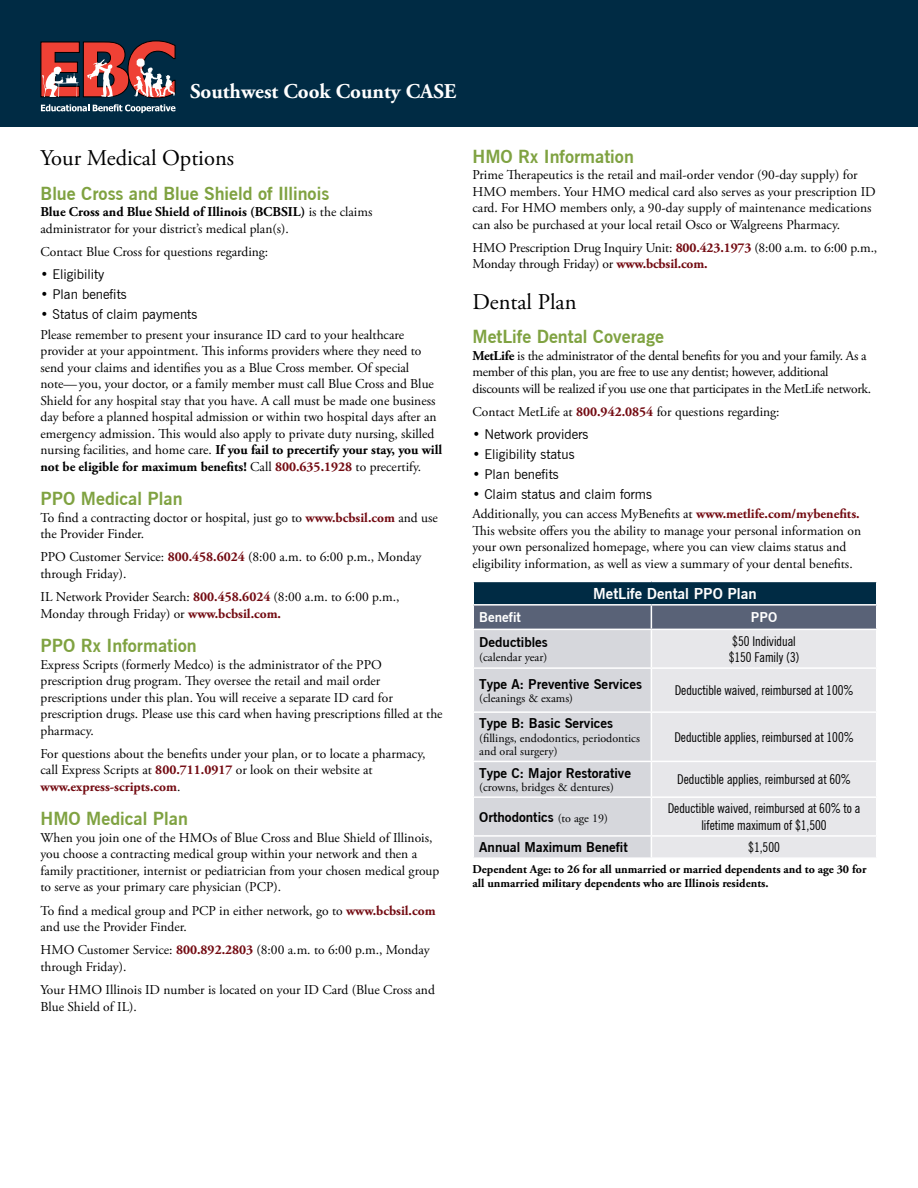
<style>
.page{position:relative;width:918px;height:1188px;background:#fff}
.page>*{position:absolute;margin:0;border:0;box-sizing:border-box;transform-origin:0 0}
.t1{font:22.5px "Adobe Garamond Pro";color:#000}
.t2{font:700 21px "Adobe Garamond Pro";color:#fff}
.t3{font:700 18px "News Gothic BT";color:#7fa241}
.t4{font:700 15px "News Gothic BT";color:#fff}
.t5{font:13.5px/16.5px "Adobe Garamond Pro";color:#000}
.t6{font:13.5px/16.5px "Adobe Garamond Pro";letter-spacing:-.02em;color:#000}
.t7{font:condensed 13.5px/16.5px "News Gothic BT";color:#000}
.t8{font:13.5px "News Gothic BT";color:#000}
.t9{font:700 13.5px "News Gothic BT";color:#000}
.t10{font:700 13.5px "News Gothic BT";color:#fff}
.t11{font:700 12px/13.5px "Adobe Garamond Pro";color:#000}
.t12{font:12px/13.5px "Adobe Garamond Pro";color:#000}
.s1{font-weight:700}
.s2{font-weight:700;color:#730b12}
.s3{font-family:"Adobe Garamond Pro";font-weight:400;font-size:12px}
</style>
<div class="page">
<div style="left:0;top:0;width:918px;height:127px;background:#002b44"></div>
<svg style="left:40px;top:40px;width:136px;height:73px"></svg>
<div style="left:473px;top:581px;width:404px;height:24px;background:#002b44"></div>
<hr style="left:472px;top:581px;width:179px;height:1px;background:#fff">
<hr style="left:472px;top:582px;width:2px;height:22px;background:#fff">
<hr style="left:651px;top:581px;width:227px;height:1px;background:#fff">
<hr style="left:876px;top:582px;width:2px;height:22px;background:#fff">
<hr style="left:472px;top:604px;width:179px;height:2px;background:#fff">
<hr style="left:651px;top:604px;width:227px;height:2px;background:#fff">
<svg style="left:473px;top:605px;width:404px;height:252px;background:#d4d5db"></svg>
<hr style="left:876px;top:837px;width:2px;height:20px;background:#fff">
<h2 class="t2" style="left:190px;top:80px;width:268px">Southwest Cook County CASE</h2>
<h1 class="t1" style="left:40px;top:145px;width:195px">Your Medical Options</h1>
<h3 class="t3" style="left:40px;top:183px;width:290px">Blue Cross and Blue Shield of Illinois</h3>
<p class="t5" style="left:40px;top:204px;width:333px"><span class="s1">Blue Cross and Blue Shield of Illinois (BCBSIL)</span> is the claims administrator for your district’s medical plan(s).</p>
<p class="t5" style="left:40px;top:244px;width:229px">Contact Blue Cross for questions regarding:</p>
<p class="t8" style="left:40px;top:266px;width:65px">• Eligibility</p>
<p class="t8" style="left:40px;top:286px;width:88px">• Plan benefits</p>
<p class="t8" style="left:40px;top:306px;width:158px">• Status of claim payments</p>
<p class="t5" style="left:40px;top:327px;width:403px">Please remember to present your insurance ID card to your healthcare provider at your appointment. This informs providers where they need to send your claims and identifies you as a Blue Cross member. Of special note—you, your doctor, or a family member must call Blue Cross and Blue Shield for any hospital stay that you have. A call must be made one business day before a planned hospital admission or within two hospital days after an emergency admission. This would also apply to private duty nursing, skilled nursing facilities, and home care. <span class="s1">If you fail to precertify your stay, you will not be eligible for maximum benefits!</span> Call <span class="s2">800.635.1928</span> to precertify.</p>
<h3 class="t3" style="left:40px;top:488px;width:144px">PPO Medical Plan</h3>
<p class="t5" style="left:40px;top:510px;width:399px">To find a contracting doctor or hospital, just go to <span class="s2">www.bcbsil.com</span> and use the Provider Finder.</p>
<p class="t5" style="left:40px;top:549px;width:382px">PPO Customer Service: <span class="s2">800.458.6024</span> (8:00 a.m. to 6:00 p.m., Monday through Friday).</p>
<p class="t5" style="left:40px;top:589px;width:361px">IL Network Provider Search: <span class="s2">800.458.6024</span> (8:00 a.m. to 6:00 p.m.,<br>Monday through Friday) or <span class="s2">www.bcbsil.com.</span></p>
<h3 class="t3" style="left:40px;top:635px;width:158px">PPO Rx Information</h3>
<p class="t5" style="left:40px;top:657px;width:404px">Express Scripts (formerly Medco) is the administrator of the PPO prescription drug program. They oversee the retail and mail order prescriptions under this plan. You will receive a separate ID card for prescription drugs. Please use this card when having prescriptions filled at the pharmacy.</p>
<p class="t5" style="left:40px;top:746px;width:386px">For questions about the benefits under your plan, or to locate a pharmacy, call Express Scripts at <span class="s2">800.711.0917</span> or look on their website at <span class="s2">www.express-scripts.com</span>.</p>
<h3 class="t3" style="left:40px;top:808px;width:149px">HMO Medical Plan</h3>
<p class="t5" style="left:40px;top:830px;width:400px">When you join one of the HMOs of Blue Cross and Blue Shield of Illinois, you choose a contracting medical group within your network and then a family practitioner, internist or pediatrician from your chosen medical group to serve as your primary care physician (PCP).</p>
<p class="t5" style="left:40px;top:903px;width:397px">To find a medical group and PCP in either network, go to <span class="s2">www.bcbsil.com </span>and use the Provider Finder.</p>
<p class="t5" style="left:40px;top:942px;width:391px">HMO Customer Service: <span class="s2">800.892.2803</span> (8:00 a.m. to 6:00 p.m., Monday through Friday).</p>
<p class="t5" style="left:40px;top:982px;width:396px">Your HMO Illinois ID number is located on your ID Card (Blue Cross and<br>Blue Shield of IL).</p>
<h3 class="t3" style="left:472px;top:145px;width:163px">HMO Rx Information</h3>
<p class="t5" style="left:472px;top:167px;width:405px">Prime Therapeutics is the retail and mail-order vendor (90-day supply) for HMO members. Your HMO medical card also serves as your prescription ID card. For HMO members only, a 90-day supply of maintenance medications can also be purchased at your local retail Osco or Walgreens Pharmacy.</p>
<p class="t5" style="left:472px;top:240px;width:406px">HMO Prescription Drug Inquiry Unit: <span class="s2">800.423.1973</span> (8:00 a.m. to 6:00 p.m.,<br>Monday through Friday) or <span class="s2">www.bcbsil.com.</span></p>
<h1 class="t1" style="left:472px;top:288px;width:105px">Dental Plan</h1>
<h3 class="t3" style="left:472px;top:326px;width:193px">MetLife Dental Coverage</h3>
<p class="t6" style="left:472px;top:348px;width:400px"><span class="s1">MetLife</span> is the administrator of the dental benefits for you and your family. As a member of this plan, you are free to use any dentist; however, additional discounts will be realized if you use one that participates in the MetLife network.</p>
<p class="t5" style="left:472px;top:404px;width:309px">Contact MetLife at <span class="s2">800.942.0854</span> for questions regarding:</p>
<p class="t8" style="left:472px;top:426px;width:117px">• Network providers</p>
<p class="t8" style="left:472px;top:446px;width:104px">• Eligibility status</p>
<p class="t8" style="left:472px;top:466px;width:88px">• Plan benefits</p>
<p class="t8" style="left:472px;top:486px;width:181px">• Claim status and claim forms</p>
<p class="t5" style="left:472px;top:506px;width:390px">Additionally, you can access MyBenefits at <span class="s2">www.metlife.com/mybenefits.<br></span>This website offers you the ability to manage your personal information on your own personalized homepage, where you can view claims status and eligibility information, as well as view a summary of your dental benefits.</p>
<p class="t4" style="left:593px;top:584px;width:165px">MetLife Dental PPO Plan</p>
<p class="t10" style="left:479px;top:609px;width:43px">Benefit</p>
<p class="t10" style="left:751px;top:609px;width:28px">PPO</p>
<p class="t9" style="left:479px;top:634px;width:70px">Deductibles</p>
<p class="t12" style="left:479px;top:650px;width:70px">(calendar year)</p>
<p class="t7" style="left:729px;top:632px;width:72px">$50 Individual $150 Family (3)</p>
<p class="t9" style="left:479px;top:676px;width:164px">Type A: Preventive Services</p>
<p class="t12" style="left:479px;top:692px;width:95px">(cleanings &amp; exams)</p>
<p class="t7" style="left:675px;top:682px;width:180px">Deductible waived, reimbursed at 100%</p>
<p class="t9" style="left:479px;top:715px;width:135px">Type B: Basic Services</p>
<p class="t12" style="left:479px;top:732px;width:162px">(fillings, endodontics, periodontics and oral surgery)</p>
<p class="t7" style="left:674px;top:729px;width:181px">Deductible applies, reimbursed at 100%</p>
<p class="t9" style="left:479px;top:765px;width:153px">Type C: Major Restorative</p>
<p class="t12" style="left:479px;top:781px;width:136px">(crowns, bridges &amp; dentures)</p>
<p class="t7" style="left:677px;top:771px;width:175px">Deductible applies, reimbursed at 60%</p>
<p class="t9" style="left:479px;top:809px;width:130px">Orthodontics <span class="s3">(to age 19)</span></p>
<p class="t7" style="left:668px;top:800px;width:194px;text-align:center">Deductible waived, reimbursed at 60% to a lifetime maximum of $1,500</p>
<p class="t9" style="left:479px;top:839px;width:150px">Annual Maximum Benefit</p>
<p class="t7" style="left:748px;top:839px;width:33px">$1,500</p>
<p class="t11" style="left:472px;top:863px;width:395px">Dependent Age: to 26 for all unmarried or married dependents and to age 30 for all unmarried military dependents who are Illinois residents.</p>
</div>
